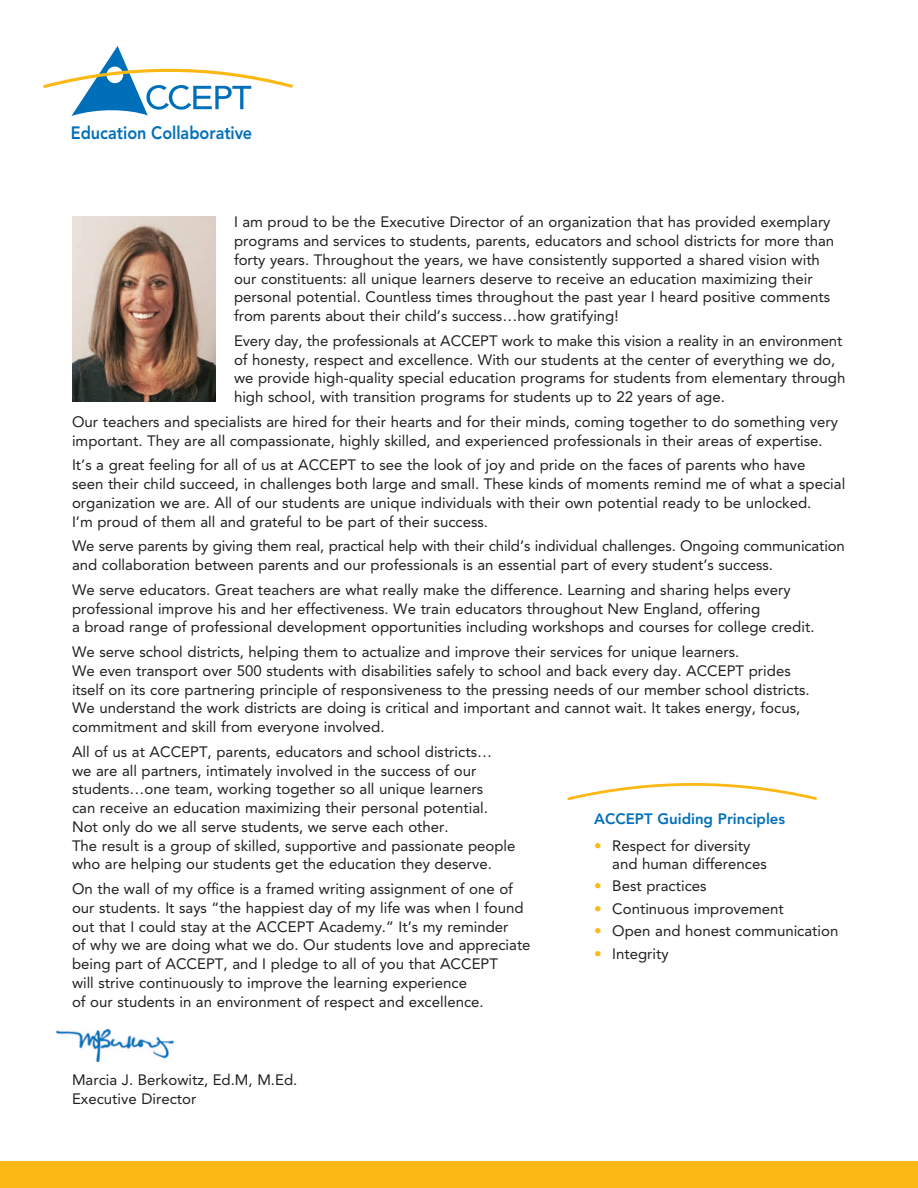
<style>
.page{position:relative;width:918px;height:1188px;background:#fff}
.page>*{position:absolute;margin:0;border:0;box-sizing:border-box;transform-origin:0 0}
.t1{font:800 17.85px "Avenir";color:#006fba;scale:.91 1}
._3_Text{font:15px/18.8px "Avenir";color:#231f20}
._2_Subhead{font:800 15px "Avenir";color:#006fba}
.s1{color:#fcb814}
</style>
<div class="page">
<img style="left:72px;top:216px;width:144px;height:186px">
<div style="left:0;top:1161px;width:918px;height:27px;background:#fcb814"></div>
<svg style="left:43px;top:46px;width:250px;height:70px"></svg>
<svg style="left:567px;top:783px;width:250px;height:17px"></svg>
<img style="left:55px;top:1028px;width:119px;height:34px">
<p class="t1" style="left:71px;top:122px;width:201px">Education Collaborative</p>
<p class="_3_Text" style="left:234px;top:213px;width:602px">I am proud to be the Executive Director of an organization that has provided exemplary programs and services to students, parents, educators and school districts for more than forty years. Throughout the years, we have consistently supported a shared vision with our constituents: all unique learners deserve to receive an education maximizing their personal potential. Countless times throughout the past year I heard positive comments from parents about their child’s success…how gratifying!</p>
<p class="_3_Text" style="left:234px;top:331px;width:613px">Every day, the professionals at ACCEPT work to make this vision a reality in an environment of honesty, respect and excellence. With our students at the center of everything we do, we provide high-quality special education programs for students from elementary through high school, with transition programs for students up to 22 years of age.</p>
<p class="_3_Text" style="left:72px;top:412px;width:768px">Our teachers and specialists are hired for their hearts and for their minds, coming together to do something very important. They are all compassionate, highly skilled, and experienced professionals in their areas of expertise.</p>
<p class="_3_Text" style="left:72px;top:456px;width:775px">It’s a great feeling for all of us at ACCEPT to see the look of joy and pride on the faces of parents who have<br>seen their child succeed, in challenges both large and small. These kinds of moments remind me of what a special organization we are. All of our students are unique individuals with their own potential ready to be unlocked.<br>I’m proud of them all and grateful to be part of their success.</p>
<p class="_3_Text" style="left:72px;top:537px;width:774px">We serve parents by giving them real, practical help with their child’s individual challenges. Ongoing communication and collaboration between parents and our professionals is an essential part of every student’s success.</p>
<p class="_3_Text" style="left:72px;top:580px;width:744px">We serve educators. Great teachers are what really make the difference. Learning and sharing helps every professional improve his and her effectiveness. We train educators throughout New England, offering<br>a broad range of professional development opportunities including workshops and courses for college credit.</p>
<p class="_3_Text" style="left:72px;top:643px;width:739px">We serve school districts, helping them to actualize and improve their services for unique learners.<br>We even transport over 500 students with disabilities safely to school and back every day. ACCEPT prides itself on its core partnering principle of responsiveness to the pressing needs of our member school districts.<br>We understand the work districts are doing is critical and important and cannot wait. It takes energy, focus, commitment and skill from everyone involved.</p>
<p class="_3_Text" style="left:72px;top:742px;width:445px">All of us at ACCEPT, parents, educators and school districts…<br>we are all partners, intimately involved in the success of our students…one team, working together so all unique learners<br>can receive an education maximizing their personal potential.<br>Not only do we all serve students, we serve each other.<br>The result is a group of skilled, supportive and passionate people who are helping our students get the education they deserve.</p>
<p class="_3_Text" style="left:72px;top:880px;width:460px">On the wall of my office is a framed writing assignment of one of our students. It says “the happiest day of my life was when I found out that I could stay at the ACCEPT Academy.” It’s my reminder<br>of why we are doing what we do. Our students love and appreciate being part of ACCEPT, and I pledge to all of you that ACCEPT<br>will strive continuously to improve the learning experience<br>of our students in an environment of respect and excellence.</p>
<p class="_2_Subhead" style="left:594px;top:810px;width:192px">ACCEPT Guiding Principles</p>
<p class="_3_Text" style="left:612px;top:836px;width:156px;line-height:18px;text-indent:-18px"><span class="s1">•</span> Respect for diversity and human differences</p>
<p class="_3_Text" style="left:594px;top:877px;width:114px"><span class="s1">•</span> Best practices</p>
<p class="_3_Text" style="left:594px;top:899px;width:191px"><span class="s1">•</span> Continuous improvement</p>
<p class="_3_Text" style="left:594px;top:922px;width:246px"><span class="s1">•</span> Open and honest communication</p>
<p class="_3_Text" style="left:594px;top:944px;width:76px"><span class="s1">•</span> Integrity</p>
<p class="_3_Text" style="left:72px;top:1071px;width:227px">Marcia J. Berkowitz, Ed.M, M.Ed.<br>Executive Director</p>
</div>
